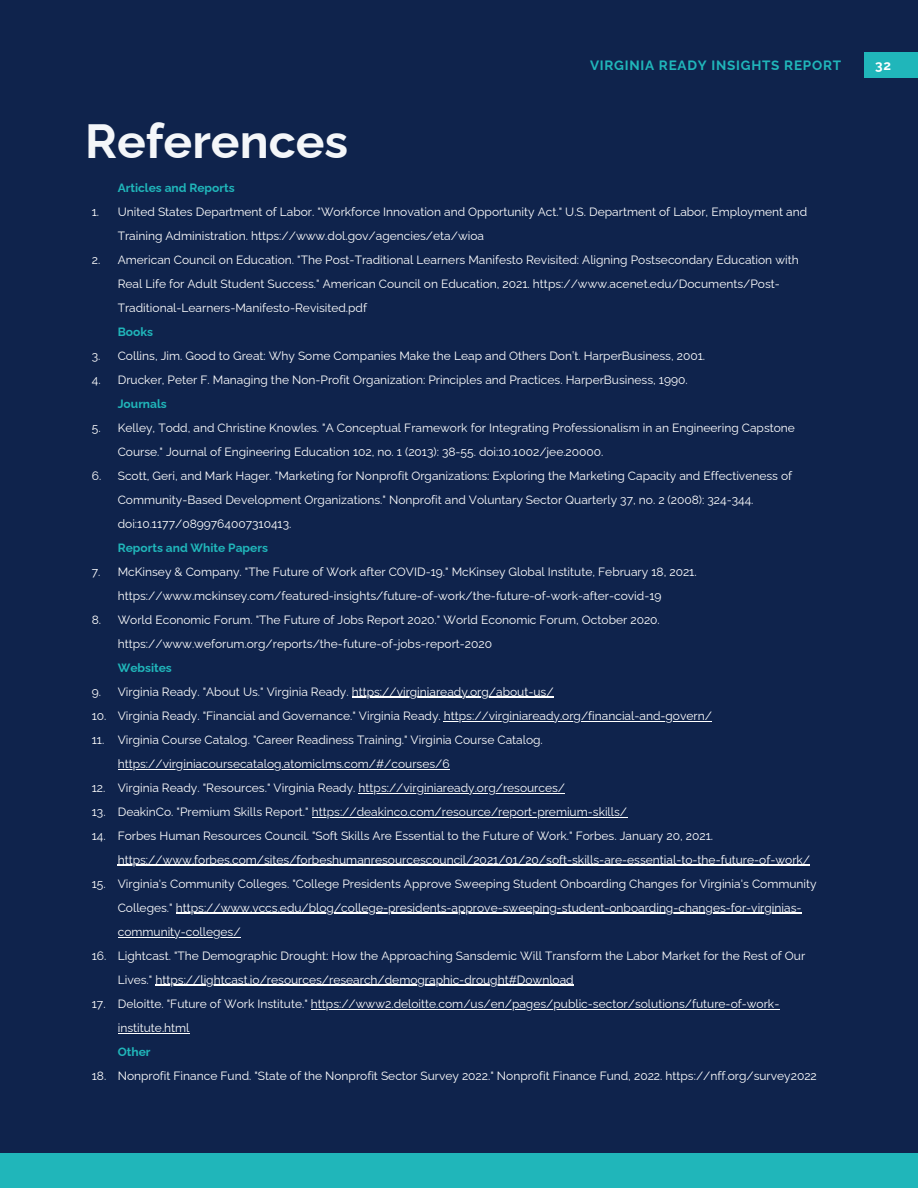
<style>
.page{position:relative;width:918px;height:1188px;background:#0f234c}
.page>*{position:absolute;margin:0;border:0;box-sizing:border-box;transform-origin:0 0}
.t1{font:700 48px "Raleway";color:#f4f6f9}
.t2{font:700 13.5px "Raleway";letter-spacing:.055em;color:#20b6ba}
.t3{font:700 13.5px "Raleway";color:#fff}
.t4{font:12px/24px "Raleway";color:#fff}
.t5{font:700 12px "Raleway";color:#20b6ba}
.s1{font-weight:700;color:#20b6ba}
</style>
<div class="page">
<hr style="left:352px;top:697px;width:202px;height:1px;background:#fff">
<hr style="left:444px;top:721px;width:268px;height:1px;background:#fff">
<hr style="left:118px;top:769px;width:332px;height:1px;background:#fff">
<hr style="left:359px;top:793px;width:206px;height:1px;background:#fff">
<hr style="left:312px;top:817px;width:315px;height:1px;background:#fff">
<hr style="left:118px;top:865px;width:692px;height:1px;background:#fff">
<hr style="left:176px;top:913px;width:626px;height:1px;background:#fff">
<hr style="left:118px;top:937px;width:123px;height:1px;background:#fff">
<hr style="left:155px;top:985px;width:419px;height:1px;background:#fff">
<hr style="left:311px;top:1009px;width:468px;height:1px;background:#fff">
<hr style="left:118px;top:1033px;width:72px;height:1px;background:#fff">
<div style="left:864px;top:52px;width:54px;height:26px;background:#20b6ba"></div>
<div style="left:0;top:1153px;width:918px;height:35px;background:#20b6ba"></div>
<p class="t2" style="left:590px;top:57px;width:253px">VIRGINIA READY INSIGHTS REPORT</p>
<p class="t3" style="left:875px;top:57px;width:17px">32</p>
<h2 class="t1" style="left:85px;top:113px;width:264px">References</h2>
<p class="t5" style="left:118px;top:180px;width:118px">Articles and Reports</p>
<h1 class="t4" style="left:118px;top:200px;width:691px">United States Department of Labor. "Workforce Innovation and Opportunity Act." U.S. Department of Labor, Employment and<br>Training Administration. https://www.dol.gov/agencies/eta/wioa</h1>
<p class="t4" style="left:118px;top:248px;width:683px">American Council on Education. "The Post-Traditional Learners Manifesto Revisited: Aligning Postsecondary Education with<br>Real Life for Adult Student Success." American Council on Education, 2021. https://www.acenet.edu/Documents/Post-<br>Traditional-Learners-Manifesto-Revisited.pdf</p>
<p class="t5" style="left:118px;top:324px;width:37px">Books</p>
<p class="t4" style="left:118px;top:344px;width:589px">Collins, Jim. Good to Great: Why Some Companies Make the Leap and Others Don’t. HarperBusiness, 2001.</p>
<p class="t4" style="left:118px;top:368px;width:571px">Drucker, Peter F. Managing the Non-Profit Organization: Principles and Practices. HarperBusiness, 1990.</p>
<p class="t5" style="left:118px;top:396px;width:51px">Journals</p>
<p class="t4" style="left:118px;top:416px;width:679px">Kelley, Todd, and Christine Knowles. "A Conceptual Framework for Integrating Professionalism in an Engineering Capstone<br>Course." Journal of Engineering Education 102, no. 1 (2013): 38-55. doi:10.1002/jee.20000.</p>
<p class="t4" style="left:118px;top:464px;width:676px">Scott, Geri, and Mark Hager. "Marketing for Nonprofit Organizations: Exploring the Marketing Capacity and Effectiveness of<br>Community-Based Development Organizations." Nonprofit and Voluntary Sector Quarterly 37, no. 2 (2008): 324-344. doi:10.1177/0899764007310413.</p>
<p class="t5" style="left:118px;top:540px;width:152px">Reports and White Papers</p>
<p class="t4" style="left:118px;top:560px;width:580px">McKinsey &amp; Company. "The Future of Work after COVID-19." McKinsey Global Institute, February 18, 2021. https://www.mckinsey.com/featured-insights/future-of-work/the-future-of-work-after-covid-19</p>
<p class="t4" style="left:118px;top:608px;width:544px">World Economic Forum. "The Future of Jobs Report 2020." World Economic Forum, October 2020. https://www.weforum.org/reports/the-future-of-jobs-report-2020</p>
<p class="t5" style="left:118px;top:660px;width:56px">Websites</p>
<p class="t4" style="left:118px;top:680px;width:437px">Virginia Ready. "About Us." Virginia Ready. https://virginiaready.org/about-us/</p>
<p class="t4" style="left:118px;top:704px;width:596px">Virginia Ready. "Financial and Governance." Virginia Ready. https://virginiaready.org/financial-and-govern/</p>
<p class="t4" style="left:118px;top:728px;width:427px">Virginia Course Catalog. "Career Readiness Training." Virginia Course Catalog.</p>
<p class="t4" style="left:118px;top:752px;width:449px">https://virginiacoursecatalog.atomiclms.com/#/courses/6<br>Virginia Ready. "Resources." Virginia Ready. https://virginiaready.org/resources/</p>
<p class="t4" style="left:118px;top:800px;width:511px">DeakinCo. "Premium Skills Report." https://deakinco.com/resource/report-premium-skills/</p>
<p class="t4" style="left:118px;top:824px;width:597px">Forbes Human Resources Council. "Soft Skills Are Essential to the Future of Work." Forbes. January 20, 2021.</p>
<p class="t4" style="left:118px;top:848px;width:700px">https://www.forbes.com/sites/forbeshumanresourcescouncil/2021/01/20/soft-skills-are-essential-to-the-future-of-work/<br>Virginia's Community Colleges. "College Presidents Approve Sweeping Student Onboarding Changes for Virginia's Community</p>
<p class="t4" style="left:118px;top:896px;width:685px">Colleges." https://www.vccs.edu/blog/college-presidents-approve-sweeping-student-onboarding-changes-for-virginias-</p>
<p class="t4" style="left:118px;top:920px;width:689px">community-colleges/<br>Lightcast. "The Demographic Drought: How the Approaching Sansdemic Will Transform the Labor Market for the Rest of Our<br>Lives." https://lightcast.io/resources/research/demographic-drought#Download</p>
<p class="t4" style="left:118px;top:992px;width:663px">Deloitte. "Future of Work Institute." https://www2.deloitte.com/us/en/pages/public-sector/solutions/future-of-work-</p>
<p class="t4" style="left:118px;top:1016px;width:73px">institute.html<br><span class="s1">Other</span></p>
<p class="t4" style="left:118px;top:1064px;width:701px">Nonprofit Finance Fund. "State of the Nonprofit Sector Survey 2022." Nonprofit Finance Fund, 2022. https://nff.org/survey2022</p>
<p class="t4" style="left:92px;top:200px;width:9px">1.</p>
<p class="t4" style="left:92px;top:248px;width:10px">2.</p>
<p class="t4" style="left:92px;top:344px;width:10px">3.</p>
<p class="t4" style="left:92px;top:368px;width:10px">4.</p>
<p class="t4" style="left:92px;top:416px;width:10px">5.</p>
<p class="t4" style="left:92px;top:464px;width:11px">6.</p>
<p class="t4" style="left:92px;top:560px;width:10px">7.</p>
<p class="t4" style="left:92px;top:608px;width:11px">8.</p>
<p class="t4" style="left:92px;top:680px;width:11px">9.</p>
<p class="t4" style="left:92px;top:704px;width:16px">10.</p>
<p class="t4" style="left:92px;top:728px;width:14px">11.</p>
<p class="t4" style="left:92px;top:776px;width:15px">12.</p>
<p class="t4" style="left:92px;top:800px;width:15px">13.</p>
<p class="t4" style="left:92px;top:824px;width:15px">14.</p>
<p class="t4" style="left:92px;top:872px;width:15px">15.</p>
<p class="t4" style="left:92px;top:944px;width:16px">16.</p>
<p class="t4" style="left:92px;top:992px;width:15px">17.</p>
<p class="t4" style="left:92px;top:1064px;width:16px">18.</p>
</div>
